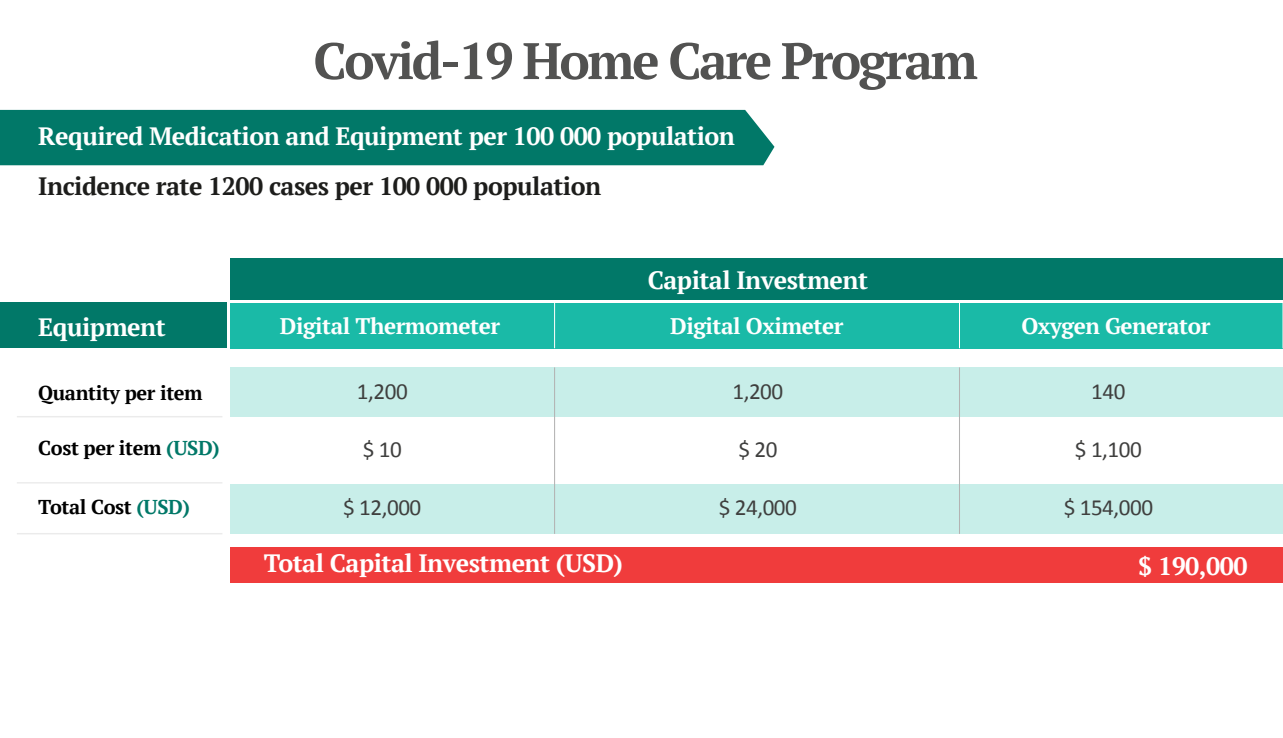
<style>
.page{position:relative;width:1283px;height:738px;background:#fff}
.page>*{position:absolute;margin:0;border:0;box-sizing:border-box;transform-origin:0 0}
.t1{font:700 51.25px "PT Serif";letter-spacing:-.05em;color:#525251}
.t2{font:700 25px "PT Serif";letter-spacing:-.02em;color:#fff}
.t3{font:700 25px "PT Serif";letter-spacing:-.02em;color:#1d1d1b}
.t4{font:23.12px "Calibri";letter-spacing:-.02em;color:#3f3f3e}
.t5{font:700 22.5px "PT Serif";letter-spacing:-.02em;color:#fff}
.t6{font:700 20px "PT Serif";letter-spacing:-.02em;color:#000}
.s1{color:#017868}
</style>
<div class="page">
<div style="left:0;top:303px;width:226px;height:45px;background:#017868"></div>
<div style="left:230px;top:367px;width:1052px;height:50px;background:#c8eee9"></div>
<div style="left:230px;top:484px;width:1052px;height:50px;background:#c8eee9"></div>
<div style="left:230px;top:303px;width:1052px;height:45px;background:#1abaa7"></div>
<hr style="left:554px;top:367px;width:1px;height:167px;background:#b3b2b2">
<hr style="left:17px;top:416px;width:205px;height:1px;background:#ebebeb">
<hr style="left:17px;top:482px;width:205px;height:1px;background:#ebebeb">
<hr style="left:17px;top:533px;width:205px;height:1px;background:#ebebeb">
<hr style="left:959px;top:367px;width:1px;height:167px;background:#b3b2b2">
<hr style="left:554px;top:303px;width:1px;height:45px;background:#fffffc">
<hr style="left:959px;top:303px;width:1px;height:45px;background:#fffffc">
<div style="left:230px;top:258px;width:1052px;height:42px;background:#017868"></div>
<div style="left:230px;top:548px;width:1052px;height:35px;background:#f03c3c"></div>
<div style="left:0;top:110px;width:774px;height:55px;background:#017868"></div>
<h1 class="t1" style="left:313px;top:27px;width:666px">Covid-19 Home Care Program</h1>
<p class="t2" style="left:38px;top:120px;width:698px">Required Medication and Equipment per 100 000 population</p>
<p class="t3" style="left:38px;top:170px;width:564px">Incidence rate 1200 cases per 100 000 population</p>
<p class="t2" style="left:647px;top:264px;width:222px">Capital Investment</p>
<p class="t2" style="left:38px;top:310px;width:129px">Equipment</p>
<p class="t5" style="left:670px;top:311px;width:175px">Digital Oximeter</p>
<p class="t5" style="left:1021px;top:311px;width:190px">Oxygen Generator</p>
<p class="t5" style="left:280px;top:311px;width:222px">Digital Thermometer</p>
<p class="t6" style="left:38px;top:379px;width:166px">Quantity per item</p>
<p class="t6" style="left:38px;top:435px;width:183px">Cost per item <span class="s1">(USD)</span></p>
<p class="t6" style="left:38px;top:494px;width:153px">Total Cost <span class="s1">(USD)</span></p>
<p class="t4" style="left:357px;top:377px;width:52px">1,200</p>
<p class="t4" style="left:363px;top:434px;width:41px">$ 10</p>
<p class="t4" style="left:343px;top:492px;width:80px">$ 12,000</p>
<p class="t4" style="left:732px;top:377px;width:52px">1,200</p>
<p class="t4" style="left:738px;top:434px;width:41px">$ 20</p>
<p class="t4" style="left:719px;top:492px;width:80px">$ 24,000</p>
<p class="t4" style="left:1091px;top:377px;width:36px">140</p>
<p class="t4" style="left:1075px;top:434px;width:68px">$ 1,100</p>
<p class="t4" style="left:1063px;top:492px;width:91px">$ 154,000</p>
<p class="t2" style="left:264px;top:546px;width:361px">Total Capital Investment (USD)</p>
<p class="t2" style="left:1138px;top:549px;width:111px">$ 190,000</p>
</div>
